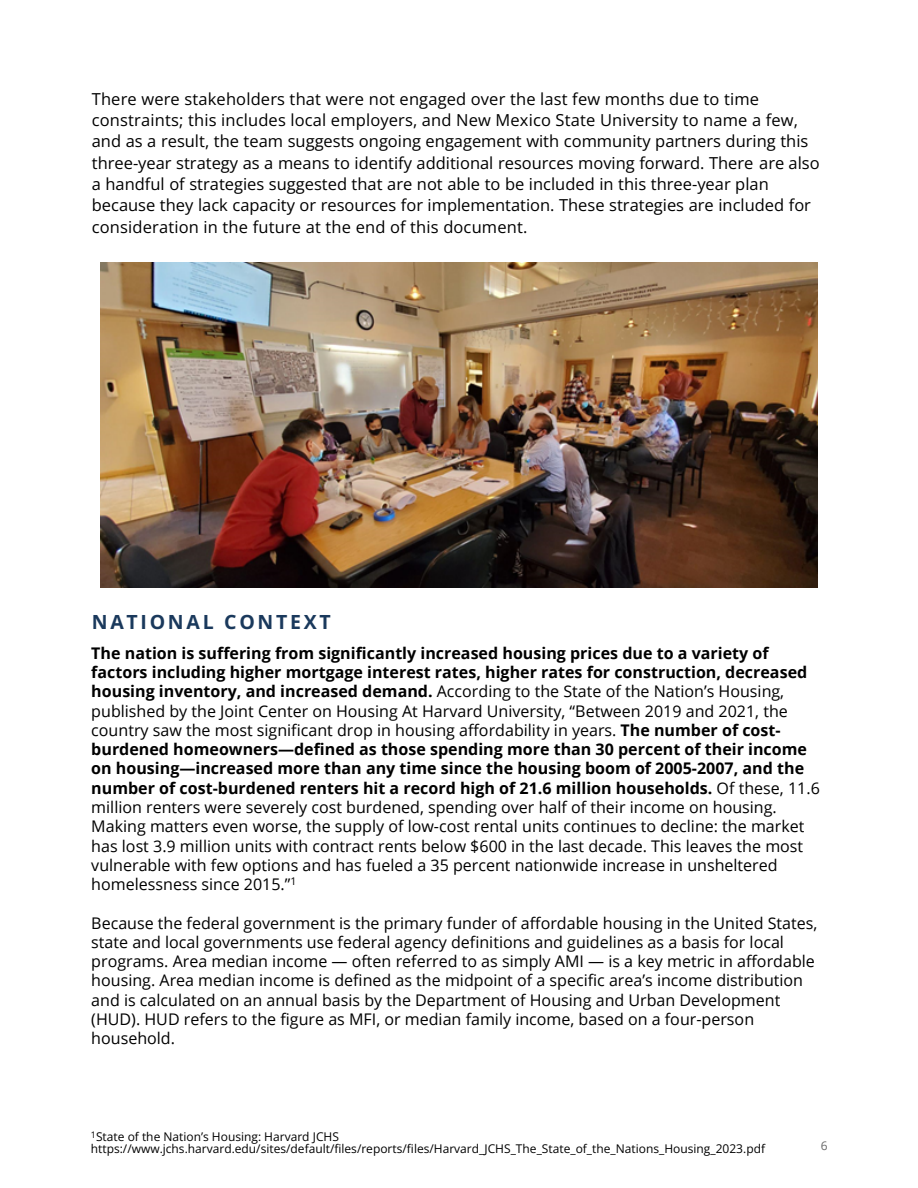
<style>
.page{position:relative;width:918px;height:1188px;background:#fff}
.page>*{position:absolute;margin:0;border:0;box-sizing:border-box;transform-origin:0 0}
.t1{font:700 19.5px "Open Sans";letter-spacing:.14em;color:#1a395c}
.t2{font:16.5px/21.3px "Open Sans";color:#000}
.t3{font:16.05px/19.2px "Open Sans";color:#000}
.t4{font:12px/12px "Open Sans";color:#000}
.t5{font:12px "Open Sans";color:#696969}
.s1{font-style:inherit}
.s2{font-weight:700}
</style>
<div class="page">
<img style="left:100px;top:263px;width:718px;height:325px">
<p class="t2" style="left:92px;top:88px;width:729px">There were stakeholders that were not engaged over the last few months due to time constraints; this includes local employers, and New Mexico State University to name a few, and as a result, the team suggests ongoing engagement with community partners during this three-year strategy as a means to identify additional resources moving forward. There <span class="s1">are</span> also a handful of strategies suggested that are not able to be included in this three-year plan because they lack capacity or resources for implementation. These strategies are included for consideration in the future at the end of this document.</p>
<p class="t1" style="left:92px;top:608px;width:241px">NATIONAL CONTEXT</p>
<p class="t3" style="left:91px;top:643px;width:730px"><span class="s2">The nation is suffering from significantly increased housing prices due to a variety of factors including higher mortgage interest rates, higher rates for construction, decreased housing inventory, and increased demand.</span> According to the State of the Nation’s Housing, published by the Joint Center on Housing At Harvard University, “Between 2019 and 2021, the country saw the most significant drop in housing affordability in years. <span class="s2">The number of cost&shy;burdened homeowners—defined as those spending more than 30 percent of their income on housing—increased more than any time since the housing boom of 2005-2007, and the number of cost-burdened renters hit a record high of 21.6 million households.</span> Of these, 11.6 million renters were severely cost burdened, spending over half of their income on housing.<br>Making matters even worse, the supply of low-cost rental units continues to decline: the market has lost 3.9 million units with contract rents below $600 in the last decade. This leaves the most vulnerable with few options and has fueled a 35 percent nationwide increase in unsheltered homelessness since 2015.”<sup>1</sup></p>
<p class="t3" style="left:91px;top:913px;width:728px">Because the federal government is the primary funder of affordable housing in the United States, state and local governments use federal agency definitions and guidelines as a basis for local programs. Area median income — often referred to as simply AMI — is a key metric in affordable housing. Area median income is defined as the midpoint of a specific area’s income distribution and is calculated on an annual basis by the Department of Housing and Urban Development (HUD). HUD refers to the figure as MFI, or median family income, based on a four-person household.</p>
<p class="t4" style="left:91px;top:1131px;width:676px"><sup>1</sup>State of the Nation’s Housing: Harvard JCHS https://www.jchs.harvard.edu/sites/default/files/reports/files/Harvard_JCHS_The_State_of_the_Nations_Housing_2023.pdf</p>
<p class="t5" style="left:821px;top:1137px;width:8px">6</p>
</div>
